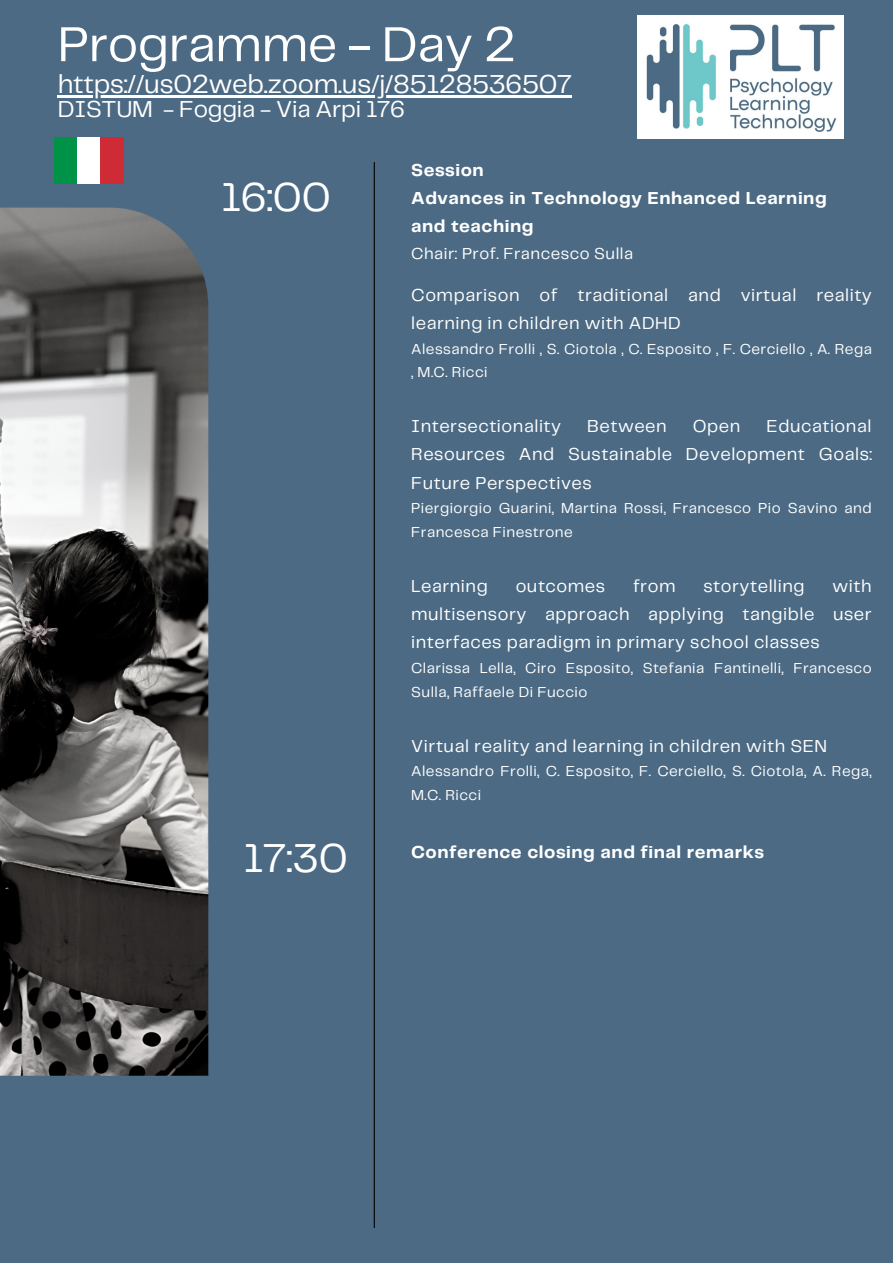
<style>
.page{position:relative;width:893px;height:1264px;background:#fff}
.page>*{position:absolute;margin:0;border:0;box-sizing:border-box;transform-origin:0 0}
.t1{font:51px "Telegraf";letter-spacing:-.01em;color:#fff}
.t2{font:42px "Telegraf";color:#fff}
.t3{font:27px "Telegraf";letter-spacing:-.01em;color:#fff}
.t4{font:24px "Telegraf";letter-spacing:-.01em;color:#fff}
.t5{font:18px/28px "Telegraf";letter-spacing:.03em;color:#fff;text-align:justify}
.t6{font:700 18px/28px "Telegraf";letter-spacing:.03em;color:#fff}
.t7{font:16.5px "Telegraf";letter-spacing:.03em;color:#fff}
.t8{font:15px/23.5px "Telegraf";letter-spacing:.03em;color:#fff}
</style>
<div class="page">
<div style="left:0;top:0;width:892px;height:1262px;background:#4c6a83"></div>
<hr style="left:374px;top:162px;width:1px;height:1065px;background:#000">
<img style="left:0;top:207px;width:208px;height:868px">
<hr style="left:58px;top:95px;width:513px;height:2px;background:#fff">
<img style="left:637px;top:15px;width:206px;height:124px">
<div style="left:54px;top:137px;width:24px;height:46px;background:#009246"></div>
<div style="left:78px;top:137px;width:23px;height:46px;background:#fff"></div>
<div style="left:101px;top:137px;width:23px;height:46px;background:#ce2b37"></div>
<h1 class="t1" style="left:58px;top:22px;width:459px">Programme - Day 2</h1>
<h3 class="t3" style="left:58px;top:72px;width:516px">https://us02web.zoom.us/j/85128536507</h3>
<h3 class="t4" style="left:58px;top:99px;width:348px">DISTUM - Foggia - Via Arpi 176</h3>
<h2 class="t2" style="left:221px;top:179px;width:111px">16:00</h2>
<p class="t6" style="left:411px;top:157px;width:417px">Session<br>Advances in Technology Enhanced Learning and teaching</p>
<p class="t7" style="left:411px;top:246px;width:223px">Chair: Prof. Francesco Sulla</p>
<p class="t5" style="left:411px;top:281px;width:462px">Comparison of traditional and virtual reality learning in children with ADHD</p>
<p class="t8" style="left:411px;top:337px;width:462px">Alessandro Frolli , S. Ciotola , C. Esposito , F. Cerciello , A. Rega , M.C. Ricci</p>
<p class="t5" style="left:411px;top:413px;width:462px;text-indent:355px">Educational Resources And Sustainable Development Goals:<br>Future Perspectives</p>
<p class="t8" style="left:411px;top:497px;width:462px">Piergiorgio Guarini, Martina Rossi, Francesco Pio Savino and<br>Francesca Finestrone</p>
<p class="t5" style="left:411px;top:413px;width:151px">Intersectionality</p>
<p class="t5" style="left:587px;top:413px;width:81px">Between</p>
<p class="t5" style="left:692px;top:413px;width:49px">Open</p>
<p class="t5" style="left:411px;top:573px;width:462px;text-indent:421px">with multisensory approach applying tangible user interfaces paradigm in primary school classes</p>
<p class="t8" style="left:411px;top:657px;width:462px">Clarissa Lella, Ciro Esposito, Stefania Fantinelli, Francesco<br>Sulla, Raffaele Di Fuccio</p>
<p class="t5" style="left:411px;top:573px;width:78px">Learning</p>
<p class="t5" style="left:515px;top:573px;width:91px">outcomes</p>
<p class="t5" style="left:633px;top:573px;width:44px">from</p>
<p class="t5" style="left:703px;top:573px;width:103px">storytelling</p>
<p class="t5" style="left:411px;top:732px;width:417px">Virtual reality and learning in children with SEN</p>
<p class="t8" style="left:411px;top:760px;width:462px">Alessandro Frolli, C. Esposito, F. Cerciello, S. Ciotola, A. Rega,<br>M.C. Ricci</p>
<h2 class="t2" style="left:243px;top:840px;width:106px">17:30</h2>
<p class="t6" style="left:411px;top:839px;width:354px">Conference closing and final remarks</p>
</div>
